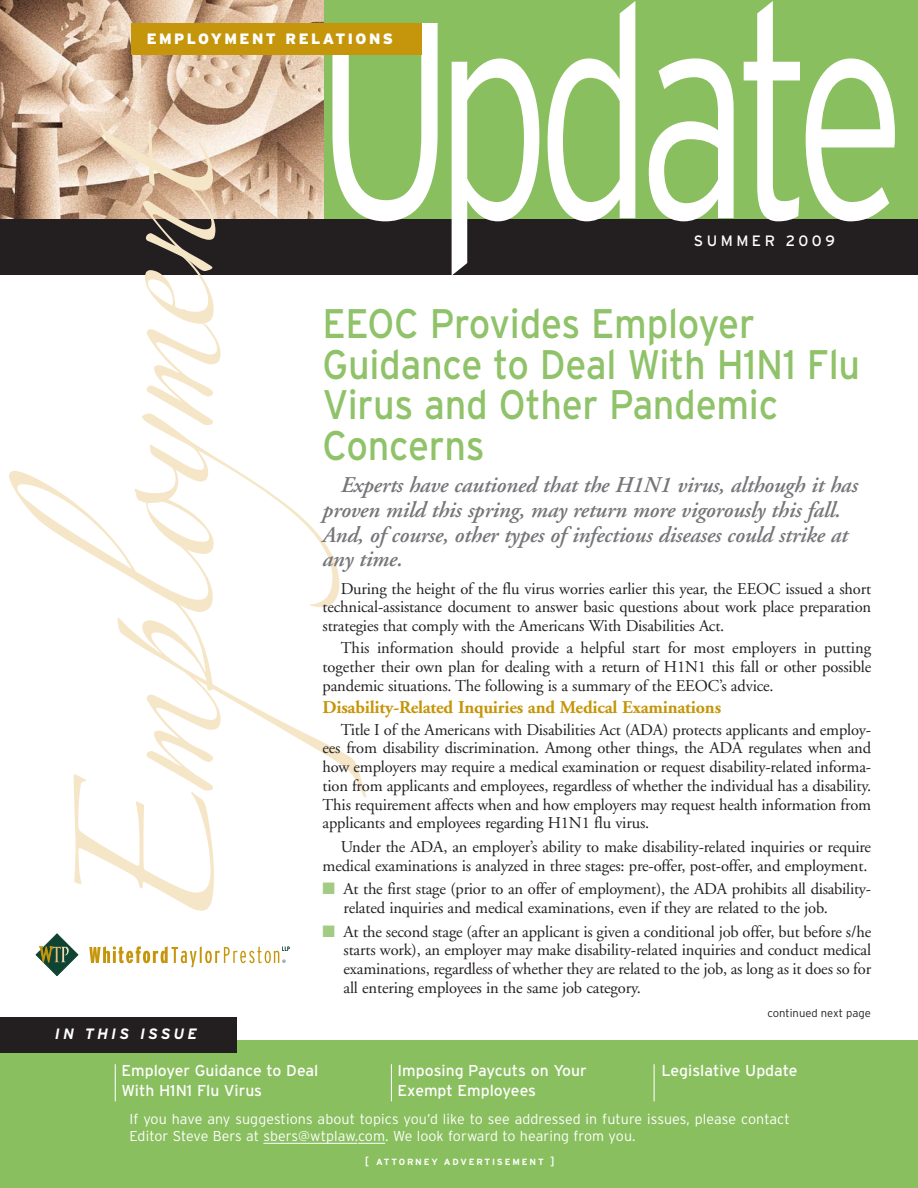
<style>
.page{position:relative;width:918px;height:1188px;background:#fff}
.page>*{position:absolute;margin:0;border:0;box-sizing:border-box;transform-origin:0 0}
.t1{font:300 297.9px "Interstate";letter-spacing:-.07em;color:#fff;scale:.7 1}
.t2{font:41.25px/40.5px "Interstate";letter-spacing:-.005em;color:#8fc269;scale:.92 1}
.t3{font:italic 600 22.5px/24.8px "Adobe Garamond";letter-spacing:-.01em;color:#757679}
.t4{font:700 18px "Adobe Garamond";letter-spacing:-.01em;color:#c5960b}
.t5{font:16.5px/18.8px "Adobe Garamond";letter-spacing:-.01em;color:#231f20;text-align:justify}
.t6{font:15.75px/19.5px "Interstate";color:#fff}
.t7{font:900 15px "Interstate";letter-spacing:.165em;color:#fff}
.t8{font:italic 700 15px "Interstate";letter-spacing:.205em;color:#fff}
.t9{font:15px "Interstate";letter-spacing:.23em;color:#fff}
.t10{font:300 14.25px/17.2px "Interstate";letter-spacing:.005em;color:#fff}
.t11{font:300 11.25px "Interstate";color:#231f20}
.t12{font:700 9px "Interstate";letter-spacing:.205em;color:#fff}
.s1{color:#a3cb84}
.s2{font-weight:400;font-size:12px}
</style>
<div class="page">
<img style="left:0;top:0;width:324px;height:219px">
<div style="left:324px;top:0;width:594px;height:219px;background:#89bf5e"></div>
<div style="left:0;top:219px;width:918px;height:56px;background:#231f20"></div>
<svg style="left:74px;top:774px;width:140px;height:137px"></svg>
<svg style="left:117px;top:612px;width:249px;height:186px"></svg>
<svg style="left:9px;top:120px;width:330px;height:492px"></svg>
<div style="left:0;top:1040px;width:918px;height:148px;background:#89bf5e"></div>
<div style="left:0;top:1017px;width:236px;height:36px;background:#231f20"></div>
<div style="left:131px;top:23px;width:290px;height:32px;background:#c5960b"></div>
<svg style="left:263px;top:1143px;width:29px;height:1px"></svg>
<hr style="left:292px;top:1143px;width:54px;height:1px;background:#fff">
<svg style="left:345px;top:1143px;width:40px;height:1px"></svg>
<hr style="left:115px;top:1064px;width:1px;height:37px;background:#fff">
<hr style="left:391px;top:1064px;width:1px;height:37px;background:#fff">
<hr style="left:654px;top:1064px;width:1px;height:37px;background:#fff">
<svg style="left:36px;top:934px;width:42px;height:42px"></svg>
<svg style="left:89px;top:946px;width:201px;height:21px"></svg>
<h1 class="t1" style="left:314px;top:3px;width:848px">Update</h1>
<p class="t7" style="left:147px;top:33px;width:248px">EMPLOYMENT RELATIONS</p>
<p class="t9" style="left:694px;top:235px;width:142px">SUMMER 2009</p>
<h2 class="t2" style="left:323px;top:308px;width:586px">EEOC Provides Employer<br>Guidance to Deal With H1N1 Flu<br>Virus and Other Pandemic<br>Concerns</h2>
<h3 class="t3" style="left:323px;top:475px;width:537px;text-indent:18px">Experts have cautioned that the H1N1 virus, although it has proven mild this spring, may return more vigorously this fall.<br>And, of course, other types of infectious diseases could strike at any time.</h3>
<p class="t5" style="left:323px;top:581px;width:550px;text-indent:18px">During the height of the flu virus worries earlier this year, the EEOC issued a short technical-assistance document to answer basic questions about work place preparation strategies that comply with the Americans With Disabilities Act.</p>
<p class="t5" style="left:323px;top:640px;width:550px;text-indent:18px">This information should provide a helpful start for most employers in putting together their own plan for dealing with a return of H1N1 this fall or other possible pandemic situations. The following is a summary of the EEOC’s advice.</p>
<p class="t4" style="left:323px;top:700px;width:400px">Disability-Related Inquiries and Medical Examinations</p>
<p class="t5" style="left:323px;top:722px;width:550px;text-indent:18px">Title I of the Americans with Disabilities Act (ADA) protects applicants and employ&shy;ees from disability discrimination. Among other things, the ADA regulates when and how employers may require a medical examination or request disability-related informa&shy;tion from applicants and employees, regardless of whether the individual has a disability.<br>This requirement affects when and how employers may request health information from applicants and employees regarding H1N1 flu virus.</p>
<p class="t5" style="left:323px;top:839px;width:550px;text-align:right">Under the ADA, an employer’s ability to make disability-related inquiries or require medical examinations is analyzed in three stages: pre-offer, post-offer, and employment.</p>
<p class="t5" style="left:344px;top:881px;width:529px;text-indent:-21px"><span class="s1">■</span> At the first stage (prior to an offer of employment), the ADA prohibits all disability&shy;related inquiries and medical examinations, even if they are related to the job.</p>
<p class="t5" style="left:344px;top:924px;width:529px;text-indent:-21px"><span class="s1">■</span> At the second stage (after an applicant is given a conditional job offer, but before s/he starts work), an employer may make disability-related inquiries and conduct medical examinations, regardless of whether they are related to the job, as long as it does so for all entering employees in the same job category.</p>
<p class="t8" style="left:55px;top:1029px;width:144px">IN THIS ISSUE</p>
<p class="t11" style="left:768px;top:1009px;width:105px">continued next page</p>
<p class="t6" style="left:121px;top:1063px;width:198px">Employer Guidance to Deal<br>With H1N1 Flu Virus</p>
<p class="t6" style="left:398px;top:1063px;width:191px">Imposing Paycuts on Your</p>
<p class="t6" style="left:661px;top:1063px;width:138px">Legislative Update</p>
<p class="t6" style="left:398px;top:1082px;width:140px">Exempt Employees</p>
<p class="t10" style="left:129px;top:1112px;width:662px">If you have any suggestions about topics you’d like to see addressed in future issues, please contact<br>Editor Steve Bers at sbers@wtplaw.com. We look forward to hearing from you.</p>
<p class="t12" style="left:365px;top:1158px;width:191px"><span class="s2">[</span> ATTORNEY ADVERTISEMENT <span class="s2">]</span></p>
</div>
